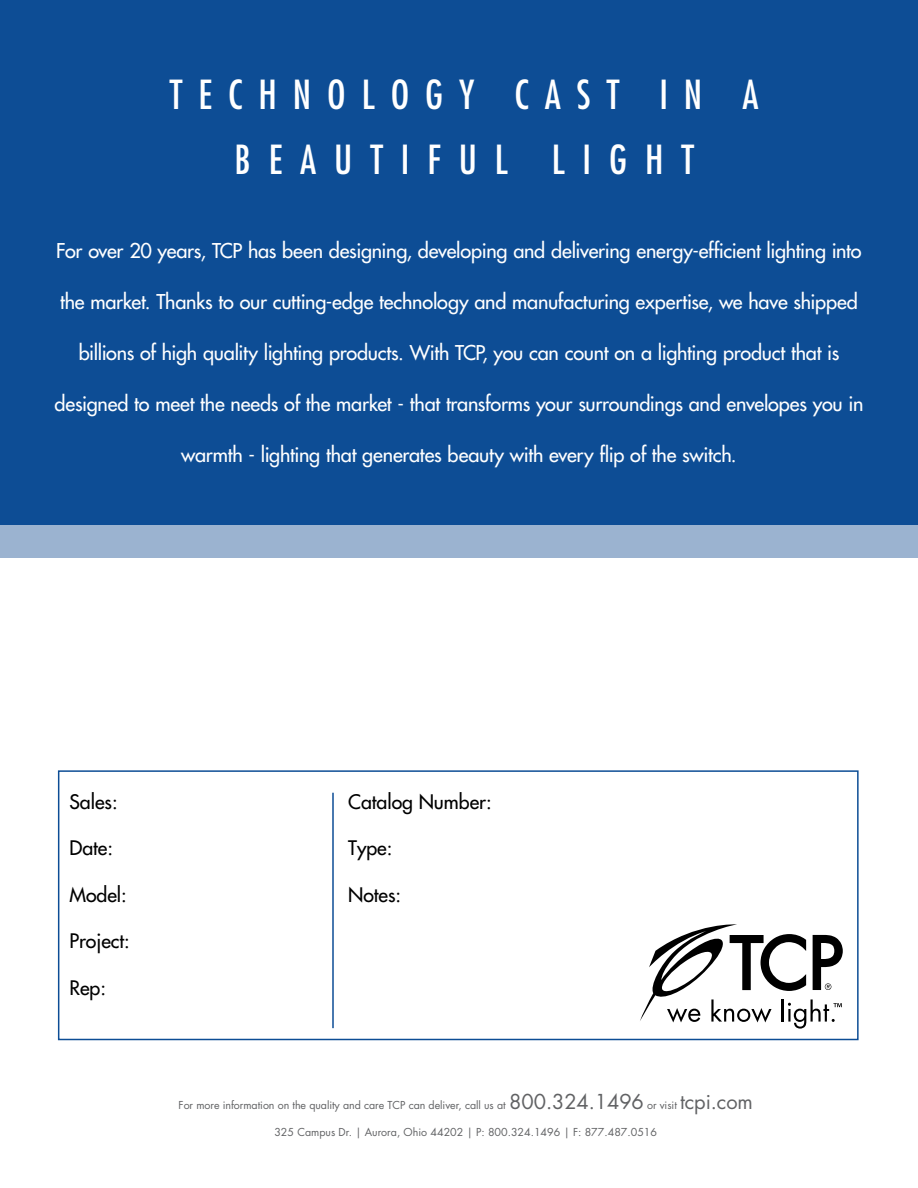
<style>
.page{position:relative;width:918px;height:1188px;background:#fff}
.page>*{position:absolute;margin:0;border:0;box-sizing:border-box;transform-origin:0 0}
.t1{font:condensed 39px/65.1px "Futura Std";letter-spacing:.41em;color:#fff;text-align:center}
.t2{font:500 19.95px "Futura Std";letter-spacing:-.01em;color:#fff}
.t3{font:500 19.5px "Futura Std";color:#000}
.t4{font:10.65px "Futura Std";letter-spacing:-.005em;color:#616264}
.s1{font-size:20.1px}
</style>
<div class="page">
<div style="left:0;top:525px;width:918px;height:32px;background:#9bb3d0"></div>
<div style="left:0;top:0;width:918px;height:525px;background:#0d4d95"></div>
<div style="left:58px;top:770px;width:801px;height:270px;border:2px solid #0d4d95"></div>
<hr style="left:332px;top:793px;width:2px;height:235px;background:#0d4d95">
<svg style="left:640px;top:924px;width:203px;height:105px"></svg>
<h1 class="t1" style="left:170px;top:62px;width:590px">TECHNOLOGY CAST IN A<br>BEAUTIFUL LIGHT</h1>
<p class="t2" style="left:56px;top:238px;width:807px">For over 20 years, TCP has been designing, developing and delivering energy-efficient lighting into</p>
<p class="t2" style="left:60px;top:289px;width:799px">the market. Thanks to our cutting-edge technology and manufacturing expertise, we have shipped</p>
<p class="t2" style="left:79px;top:340px;width:762px">billions of high quality lighting products. With TCP, you can count on a lighting product that is</p>
<p class="t2" style="left:55px;top:391px;width:810px">designed to meet the needs of the market - that transforms your surroundings and envelopes you in</p>
<p class="t2" style="left:181px;top:442px;width:557px">warmth - lighting that generates beauty with every flip of the switch.</p>
<p class="t3" style="left:69px;top:789px;width:50px">Sales:</p>
<p class="t3" style="left:69px;top:836px;width:45px">Date:</p>
<p class="t3" style="left:69px;top:882px;width:59px">Model:</p>
<p class="t3" style="left:69px;top:929px;width:62px">Project:</p>
<p class="t3" style="left:69px;top:975px;width:38px">Rep:</p>
<p class="t3" style="left:348px;top:789px;width:145px">Catalog Number:</p>
<p class="t3" style="left:348px;top:836px;width:46px">Type:</p>
<p class="t3" style="left:348px;top:882px;width:55px">Notes:</p>
<p class="t4" style="left:179px;top:1098px;width:576px">For more information on the quality and care TCP can deliver, call us at <span class="s1">800.324.1496</span> or visit <span class="s1">tcpi.com</span></p>
<p class="t4" style="left:274px;top:1125px;width:384px">325 Campus Dr. | Aurora, Ohio 44202 | P: 800.324.1496 | F: 877.487.0516</p>
</div>
